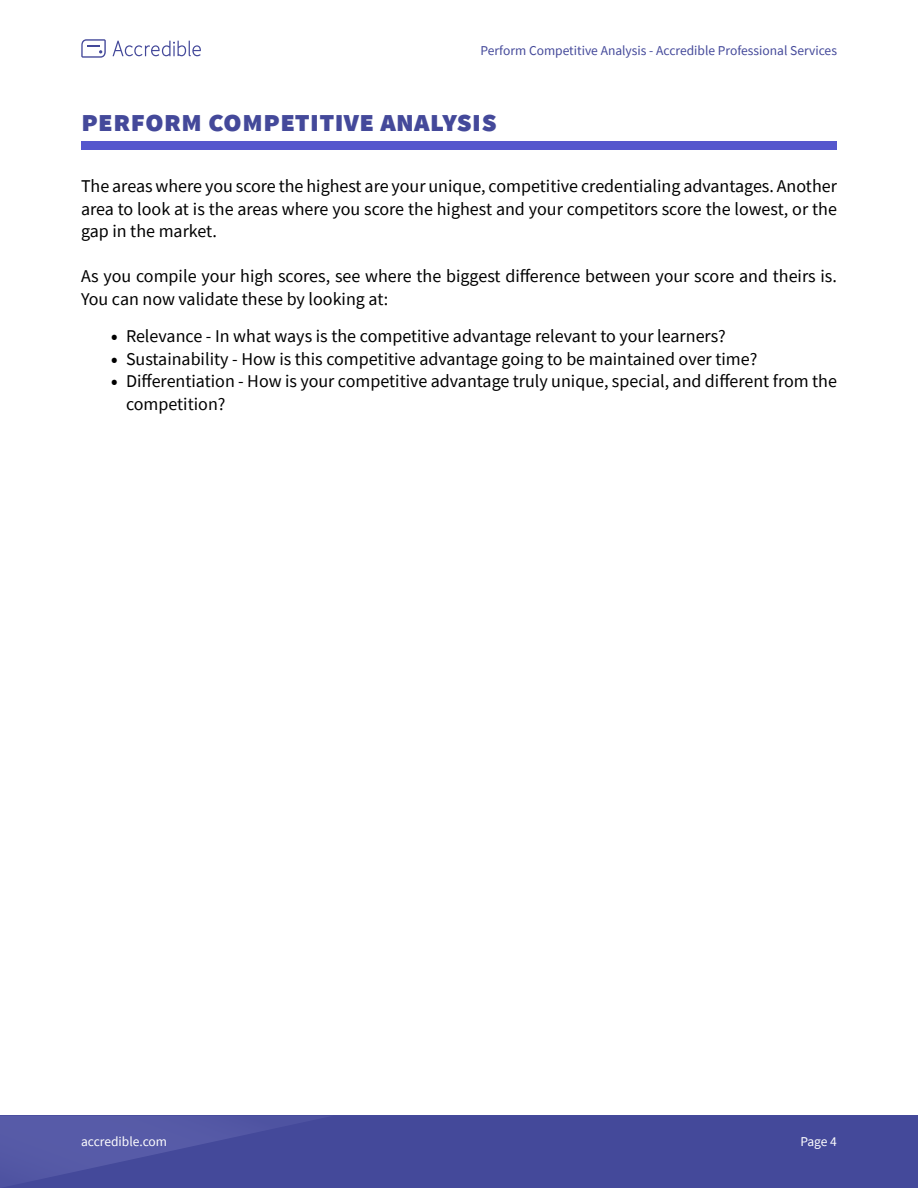
<style>
.page{position:relative;width:918px;height:1188px;background:#fff}
.page>*{position:absolute;margin:0;border:0;box-sizing:border-box;transform-origin:0 0}
.t1{font:900 30px "Source Sans Pro";color:#44499a}
.t2{font:18px/22.5px "Source Sans Pro";color:#000}
.t3{font:13.5px "Source Sans Pro";color:#44499a}
.t4{font:13.5px "Source Sans Pro";color:#fff}
.s1{font-weight:900}
</style>
<div class="page">
<div style="left:0;top:1115px;width:918px;height:73px;background:#44499a"></div>
<svg style="left:0;top:1116px;width:275px;height:67px"></svg>
<svg style="left:81px;top:39px;width:25px;height:19px"></svg>
<svg style="left:113px;top:41px;width:88px;height:15px"></svg>
<div style="left:81px;top:142px;width:756px;height:8px;background:#5557cd"></div>
<p class="t3" style="left:481px;top:41px;width:358px">Perform Competitive Analysis - Accredible Professional Services</p>
<h1 class="t1" style="left:81px;top:100px;width:417px">perform competitive analysis</h1>
<p class="t2" style="left:81px;top:175px;width:758px;text-align:justify">The areas where you score the highest are your unique, competitive credentialing advantages. Another area to look at is the areas where you score the highest and your competitors score the lowest, or the gap in the market.</p>
<p class="t2" style="left:81px;top:265px;width:758px">As you compile your high scores, see where the biggest difference between your score and theirs is.<br>You can now validate these by looking at:</p>
<p class="t2" style="left:111px;top:325px;width:616px"><span class="s1">•</span> Relevance - In what ways is the competitive advantage relevant to your learners?</p>
<p class="t2" style="left:111px;top:348px;width:648px"><span class="s1">•</span> Sustainability - How is this competitive advantage going to be maintained over time?</p>
<p class="t2" style="left:126px;top:370px;width:713px;text-indent:-15px"><span class="s1">•</span> Differentiation - How is your competitive advantage truly unique, special, and different from the competition?</p>
<p class="t4" style="left:81px;top:1133px;width:88px">accredible.com</p>
<p class="t4" style="left:800px;top:1133px;width:38px">Page 4</p>
</div>
